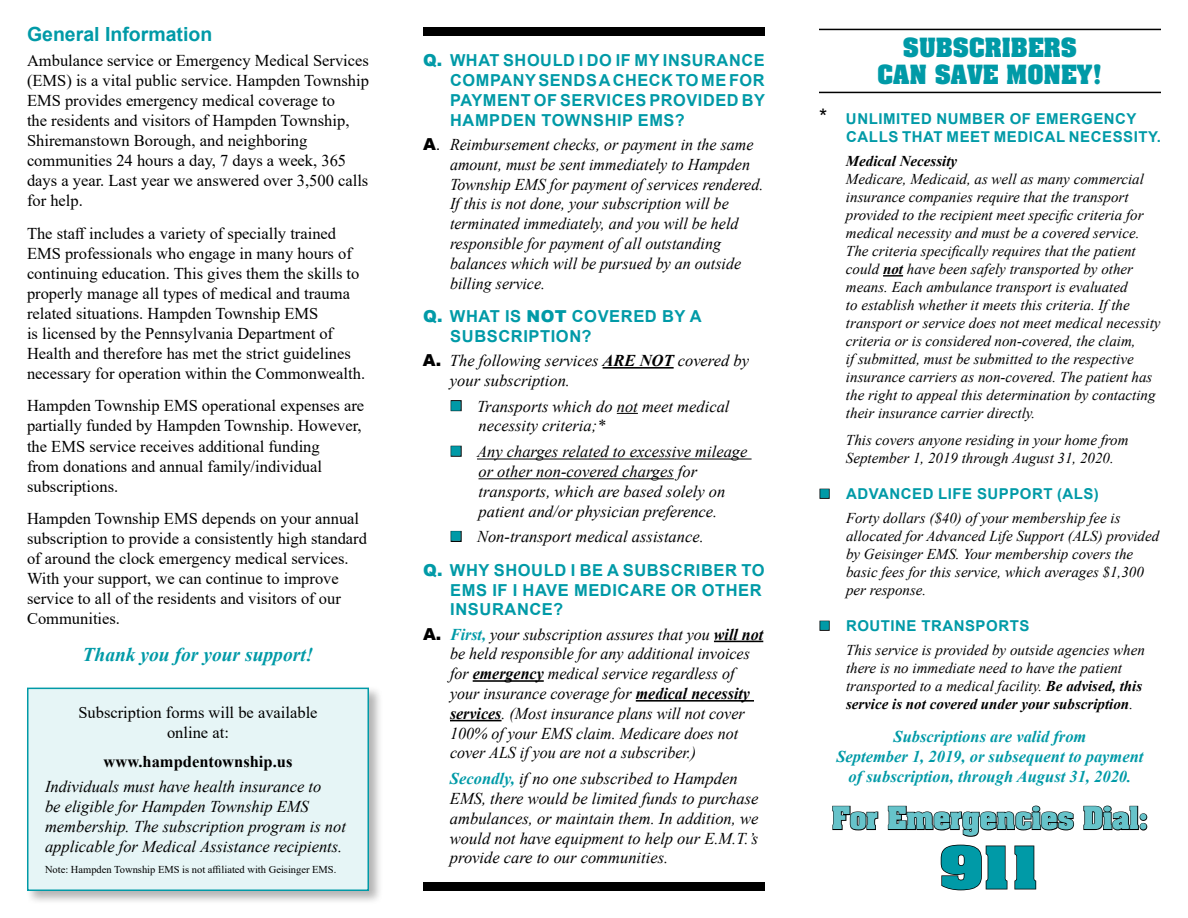
<style>
.page{position:relative;width:1188px;height:918px;background:#fff}
.page>*{position:absolute;margin:0;border:0;box-sizing:border-box;transform-origin:0 0}
.t1{font:700 49.5px "Aardvark";color:#009aa7;scale:1.26 1}
.t2{font:700 26.55px "Aardvark";color:#66c3ca}
.t3{font:700 22.5px/27px "Aardvark";color:#009aa7;text-align:center}
.t4{font:italic 700 19.5px "Times New Roman";color:#009aa7}
.t5{font:700 19.5px "Arial";color:#009aa7}
.t6{font:italic 16.5px/19.8px "Times New Roman";color:#000}
.t7{font:16.5px/20.1px "Times New Roman";color:#000}
.t8{font:700 16.5px/19.8px "Arial";letter-spacing:.035em;color:#009aa7}
.t9{font:italic 700 16.5px/19.8px "Times New Roman";color:#009aa7;text-align:center}
.t10{font:700 16.5px "Times New Roman";color:#000}
.t11{font:italic 15px/18px "Times New Roman";color:#000}
.t12{font:700 15px/18px "Arial";letter-spacing:.035em;color:#009aa7}
.t13{font:italic 700 15px "Times New Roman";color:#000}
.t14{font:10.5px "Times New Roman";color:#000}
.s1{font-weight:900}
.s2{font-family:"Arial";font-weight:900;font-style:normal}
.s3{font-family:"Arial";font-style:normal}
.s4{font-weight:700}
.s5{color:#009aa7}
.s6{font-weight:700;color:#009aa7}
.s7{font-weight:400;font-size:21px;color:#000}
</style>
<div class="page">
<hr style="left:603px;top:367px;width:71px;height:2px;background:#000">
<svg style="left:617px;top:413px;width:21px;height:1px"></svg>
<hr style="left:477px;top:459px;width:275px;height:1px;background:#000">
<hr style="left:478px;top:478px;width:196px;height:1px;background:#000">
<hr style="left:714px;top:641px;width:49px;height:1px;background:#000">
<hr style="left:473px;top:680px;width:71px;height:2px;background:#000">
<hr style="left:636px;top:700px;width:118px;height:2px;background:#000">
<hr style="left:450px;top:720px;width:52px;height:1px;background:#000">
<div style="left:451px;top:400px;width:11px;height:11px;border:2px solid #000"></div>
<div style="left:451px;top:446px;width:11px;height:11px;border:2px solid #000"></div>
<div style="left:451px;top:531px;width:11px;height:11px;border:2px solid #000"></div>
<hr style="left:883px;top:275px;width:20px;height:2px;background:#000">
<div style="left:820px;top:489px;width:10px;height:10px;border:2px solid #000"></div>
<div style="left:820px;top:621px;width:10px;height:10px;border:2px solid #000"></div>
<div style="left:25px;top:685px;width:358px;height:220px;background:#000;opacity:.3"></div>
<div style="left:27px;top:688px;width:342px;height:203px;background:#e6f5f6;border:2px solid #009aa7"></div>
<hr style="left:819px;top:29px;width:342px;height:1px;background:#000">
<hr style="left:819px;top:92px;width:342px;height:1px;background:#000">
<svg style="left:832px;top:805px;width:47px;height:26px"></svg>
<svg style="left:887px;top:805px;width:188px;height:32px"></svg>
<svg style="left:1083px;top:805px;width:65px;height:26px"></svg>
<svg style="left:940px;top:844px;width:97px;height:47px"></svg>
<div style="left:423px;top:27px;width:342px;height:9px;background:#000"></div>
<div style="left:423px;top:882px;width:342px;height:9px;background:#000"></div>
<p class="t5" style="left:27px;top:21px;width:187px">General Information</p>
<p class="t7" style="left:27px;top:50px;width:344px">Ambulance service or Emergency Medical Services (EMS) is a vital public service. Hampden Township EMS provides emergency medical coverage to<br>the residents and visitors of Hampden Township, Shiremanstown Borough, and neighboring communities 24 hours a day, 7 days a week, 365 days a year. Last year we answered over 3,500 calls for help.</p>
<p class="t7" style="left:27px;top:222px;width:340px">The staff includes a variety of specially trained EMS professionals who engage in many hours of continuing education. This gives them the skills to properly manage all types of medical and trauma related situations. Hampden Township EMS<br>is licensed by the Pennsylvania Department of Health and therefore has met the strict guidelines necessary for operation within the Commonwealth.</p>
<p class="t7" style="left:27px;top:395px;width:339px">Hampden Township EMS operational expenses are partially funded by Hampden Township. However, the EMS service receives additional funding<br>from donations and annual family/individual subscriptions.</p>
<p class="t7" style="left:27px;top:508px;width:342px">Hampden Township EMS depends on your annual subscription to provide a consistently high standard of around the clock emergency medical services.<br>With your support, we can continue to improve service to all of the residents and visitors of our Communities.</p>
<p class="t4" style="left:83px;top:641px;width:232px">Thank you for your support!</p>
<p class="t7" style="left:78px;top:702px;width:241px;text-align:center">Subscription forms will be available online at:</p>
<p class="t10" style="left:104px;top:750px;width:190px">www.hampdentownship.us</p>
<p class="t6" style="left:45px;top:777px;width:302px">Individuals must have health insurance to<br>be eligible for Hampden Township EMS membership. The subscription program is not applicable for Medical Assistance recipients.</p>
<p class="t14" style="left:45px;top:862px;width:293px">Note: Hampden Township EMS is not affiliated with Geisinger EMS.</p>
<p class="t8" style="left:450px;top:51px;width:316px;text-align:justify;text-indent:-27px"><span class="s1">Q.</span> WHAT SHOULD I DO IF MY INSURANCE COMPANY SENDS A CHECK TO ME FOR PAYMENT OF SERVICES PROVIDED BY HAMPDEN TOWNSHIP EMS?</p>
<p class="t6" style="left:450px;top:134px;width:315px;text-indent:-27px"><span class="s2">A</span><span class="s3">.</span> Reimbursement checks, or payment in the same amount, must be sent immediately to Hampden Township EMS for payment of services rendered.<br>If this is not done, your subscription will be terminated immediately, and you will be held responsible for payment of all outstanding balances which will be pursued by an outside billing service.</p>
<p class="t8" style="left:450px;top:306px;width:253px;text-indent:-27px"><span class="s1">Q.</span> WHAT IS <span class="s1">NOT</span> COVERED BY A<br>SUBSCRIPTION?</p>
<p class="t6" style="left:450px;top:350px;width:301px;text-indent:-27px"><span class="s2">A.</span> The following services <span class="s4">ARE NOT</span> covered by your subscription.</p>
<p class="t6" style="left:479px;top:396px;width:253px;text-indent:-29px"><span class="s5">■</span> Transports which do not meet medical necessity criteria;*</p>
<p class="t6" style="left:479px;top:441px;width:270px;text-indent:-29px"><span class="s5">■</span> Any charges related to excessive mileage or other non-covered charges for transports, which are based solely on patient and/or physician preference.</p>
<p class="t6" style="left:450px;top:527px;width:255px"><span class="s5">■</span> Non-transport medical assistance.</p>
<p class="t8" style="left:450px;top:560px;width:316px;text-indent:-27px"><span class="s1">Q.</span> WHY SHOULD I BE A SUBSCRIBER TO<br>EMS IF I HAVE MEDICARE OR OTHER<br>INSURANCE?</p>
<p class="t6" style="left:450px;top:624px;width:315px;text-indent:-27px"><span class="s2">A.</span> <span class="s6">First,</span> your subscription assures that you <span class="s4">will not </span>be held responsible for any additional invoices for <span class="s4">emergency</span> medical service regardless of your insurance coverage for <span class="s4">medical necessity services</span>. (Most insurance plans will not cover 100% of your EMS claim. Medicare does not cover ALS if you are not a subscriber.)</p>
<p class="t6" style="left:450px;top:768px;width:310px"><span class="s6">Secondly,</span> if no one subscribed to Hampden EMS, there would be limited funds to purchase ambulances, or maintain them. In addition, we would not have equipment to help our E.M.T.’s provide care to our communities.</p>
<h3 class="t3" style="left:878px;top:34px;width:226px">SUBSCRIBERS<br>CAN SAVE MONEY!</h3>
<p class="t12" style="left:846px;top:110px;width:316px;text-indent:-27px"><span class="s7">*</span> UNLIMITED NUMBER OF EMERGENCY<br>CALLS THAT MEET MEDICAL NECESSITY.</p>
<p class="t13" style="left:846px;top:151px;width:113px">Medical Necessity</p>
<p class="t11" style="left:846px;top:170px;width:316px">Medicare, Medicaid, as well as many commercial insurance companies require that the transport provided to the recipient meet specific criteria for medical necessity and must be a covered service.<br>The criteria specifically requires that the patient could <span class="s4">not</span> have been safely transported by other means. Each ambulance transport is evaluated<br>to establish whether it meets this criteria. If the transport or service does not meet medical necessity criteria or is considered non-covered, the claim,<br>if submitted, must be submitted to the respective insurance carriers as non-covered. The patient has the right to appeal this determination by contacting their insurance carrier directly.</p>
<p class="t11" style="left:846px;top:431px;width:284px">This covers anyone residing in your home from<br>September 1, 2019 through August 31, 2020.</p>
<p class="t12" style="left:819px;top:485px;width:281px">■ ADVANCED LIFE SUPPORT (ALS)</p>
<p class="t11" style="left:846px;top:509px;width:315px">Forty dollars ($40) of your membership fee is allocated for Advanced Life Support (ALS) provided by Geisinger EMS. Your membership covers the basic fees for this service, which averages $1,300 per response.</p>
<p class="t12" style="left:819px;top:617px;width:212px">■ ROUTINE TRANSPORTS</p>
<p class="t11" style="left:846px;top:641px;width:300px">This service is provided by outside agencies when there is no immediate need to have the patient transported to a medical facility. <span class="s4">Be advised, this service is not covered under your subscription</span>.</p>
<p class="t9" style="left:836px;top:727px;width:309px">Subscriptions are valid from<br>September 1, 2019, or subsequent to payment of subscription, through August 31, 2020.</p>
<h2 class="t2" style="left:832px;top:799px;width:318px">For Emergencies Dial:</h2>
<h1 class="t1" style="left:940px;top:832px;width:81px">911</h1>
</div>
